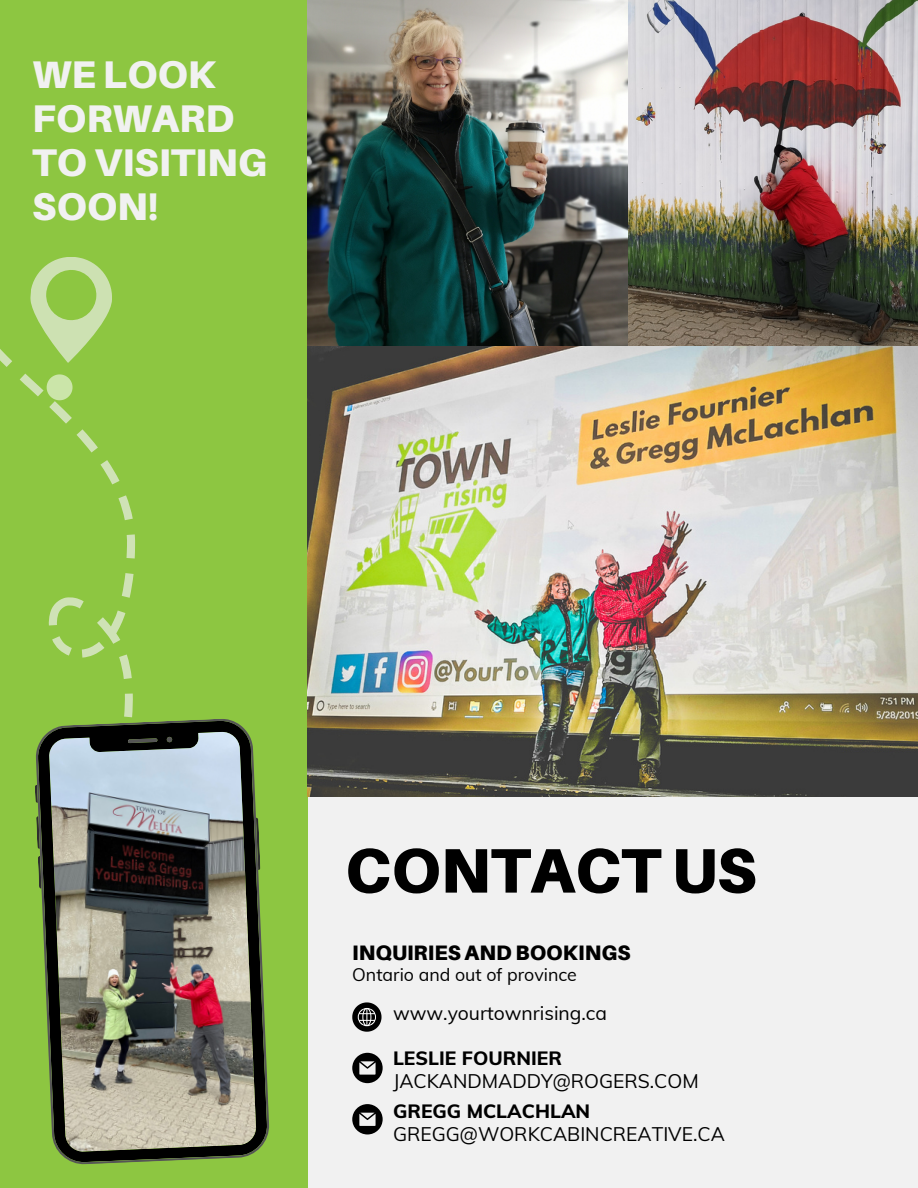
<style>
.page{position:relative;width:918px;height:1188px;background:#f1f1f1}
.page>*{position:absolute;margin:0;border:0;box-sizing:border-box;transform-origin:0 0}
.t1{font:900 63px "Aileron";color:#000}
.t2{font:900 38.55px/43.8px "Aileron";color:#f1f1f1}
.t3{font:900 21px "Aileron";color:#000}
.t4{font:19.35px "Muli";color:#000}
.t5{font:800 19.35px "Muli";color:#000}
.t6{font:800 19.2px "Muli";color:#000}
.t7{font:17.85px "Muli";color:#000}
</style>
<div class="page">
<div style="left:0;top:0;width:308px;height:1188px;background:#8dc641"></div>
<svg style="left:0;top:349px;width:135px;height:307px"></svg>
<svg style="left:27px;top:257px;width:87px;height:108px"></svg>
<svg style="left:27px;top:374px;width:108px;height:148px"></svg>
<img style="left:308px;top:0;width:320px;height:346px">
<img style="left:628px;top:0;width:290px;height:346px">
<img style="left:308px;top:346px;width:610px;height:451px">
<svg style="left:78px;top:653px;width:57px;height:65px"></svg>
<svg style="left:35px;top:785px;width:1px;height:17px"></svg>
<img style="left:36px;top:719px;width:233px;height:446px">
<svg style="left:352px;top:1002px;width:30px;height:30px"></svg>
<svg style="left:352px;top:1053px;width:31px;height:30px"></svg>
<svg style="left:352px;top:1104px;width:31px;height:30px"></svg>
<p class="t2" style="left:32px;top:52px;width:237px">WE LOOK<br>FORWARD<br>TO VISITING<br>SOON!</p>
<p class="t1" style="left:345px;top:832px;width:413px">CONTACT US</p>
<h3 class="t3" style="left:352px;top:940px;width:280px">INQUIRIES AND BOOKINGS</h3>
<p class="t7" style="left:352px;top:963px;width:226px">Ontario and out of province</p>
<p class="t4" style="left:393px;top:1001px;width:216px">www.yourtownrising.ca</p>
<h2 class="t5" style="left:393px;top:1045px;width:170px">LESLIE FOURNIER</h2>
<p class="t4" style="left:393px;top:1068px;width:307px">JACKANDMADDY@ROGERS.COM</p>
<h1 class="t6" style="left:393px;top:1099px;width:199px">GREGG MCLACHLAN</h1>
<p class="t4" style="left:393px;top:1121px;width:333px">GREGG@WORKCABINCREATIVE.CA</p>
</div>
